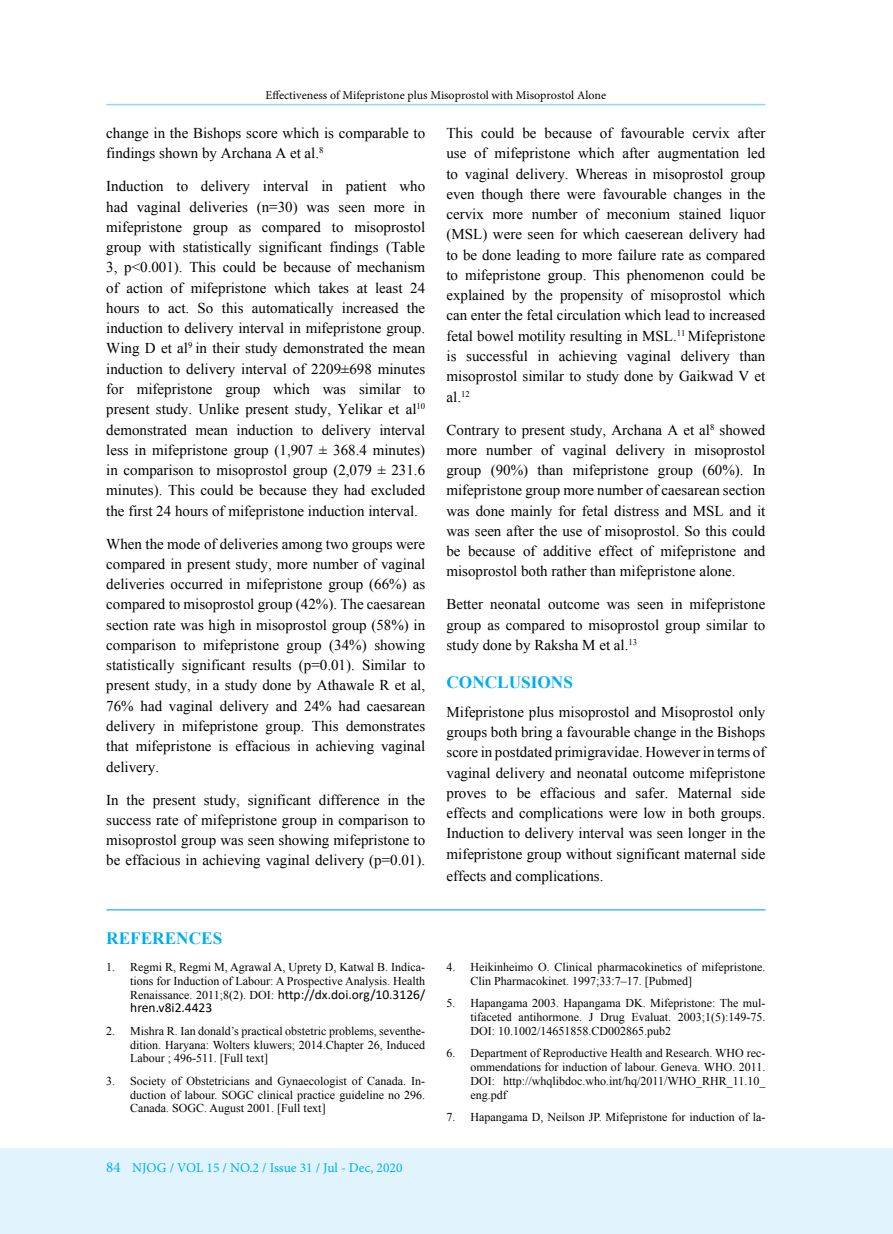
<style>
.page{position:relative;width:893px;height:1234px;background:#fff}
.page>*{position:absolute;margin:0;border:0;box-sizing:border-box;transform-origin:0 0}
.t1{font:700 17.25px "Times New Roman";color:#00aeef}
.t2{font:15px/20.2px "Times New Roman";color:#000;text-align:justify}
.t3{font:15px "Minion Pro";color:#00aeef}
.t4{font:13.5px "Minion Pro";color:#00aeef}
.t5{font:13.5px "Calibri";color:#000}
.t6{font:12px/13.8px "Times New Roman";color:#000;text-align:justify}
.t7{font:12px "Minion Pro";color:#000}
.s1{font-family:"Calibri";font-size:13.5px}
</style>
<div class="page">
<div style="left:0;top:1148px;width:893px;height:85px;background:#e1f4fd"></div>
<hr style="left:106px;top:104px;width:659px;height:1px;background:#8ed8f8">
<hr style="left:106px;top:909px;width:659px;height:1px;background:#00aeef">
<p class="t7" style="left:266px;top:87px;width:342px">Effectiveness of Mifepristone plus Misoprostol with Misoprostol Alone</p>
<p class="t2" style="left:106px;top:123px;width:320px">change in the Bishops score which is comparable to findings shown by Archana A et al.<sup>8</sup></p>
<p class="t2" style="left:106px;top:176px;width:320px">Induction to delivery interval in patient who had vaginal deliveries (n=30) was seen more in mifepristone group as compared to misoprostol group with statistically significant findings (Table 3, p&lt;0.001). This could be because of mechanism of action of mifepristone which takes at least 24 hours to act. So this automatically increased the induction to delivery interval in mifepristone group.<br>Wing D et al<sup>9</sup> in their study demonstrated the mean induction to delivery interval of 2209±698 minutes for mifepristone group which was similar to present study. Unlike present study, Yelikar et al<sup>10 </sup>demonstrated mean induction to delivery interval less in mifepristone group (1,907 ± 368.4 minutes) in comparison to misoprostol group (2,079 ± 231.6 minutes). This could be because they had excluded the first 24 hours of mifepristone induction interval.</p>
<p class="t2" style="left:106px;top:533px;width:320px">When the mode of deliveries among two groups were compared in present study, more number of vaginal deliveries occurred in mifepristone group (66%) as compared to misoprostol group (42%). The caesarean section rate was high in misoprostol group (58%) in comparison to mifepristone group (34%) showing statistically significant results (p=0.01). Similar to present study, in a study done by Athawale R et al, 76% had vaginal delivery and 24% had caesarean delivery in mifepristone group. This demonstrates that mifepristone is effacious in achieving vaginal delivery.</p>
<p class="t2" style="left:106px;top:789px;width:320px">In the present study, significant difference in the success rate of mifepristone group in comparison to misoprostol group was seen showing mifepristone to be effacious in achieving vaginal delivery (p=0.01).</p>
<p class="t1" style="left:106px;top:926px;width:117px">REFERENCES</p>
<p class="t6" style="left:130px;top:959px;width:296px;text-indent:-24px">1. Regmi R, Regmi M, Agrawal A, Uprety D, Katwal B. Indica&shy;tions for Induction of Labour: A Prospective Analysis. Health Renaissance. 2011;8(2). DOI: <span class="s1">http://dx.doi.org/10.3126/</span></p>
<p class="t5" style="left:130px;top:998px;width:83px">hren.v8i2.4423</p>
<p class="t6" style="left:130px;top:1023px;width:296px;text-indent:-24px">2. Mishra R. Ian donald’s practical obstetric problems, seventhe&shy;dition. Haryana: Wolters kluwers; 2014.Chapter 26, Induced Labour ; 496-511. [Full text]</p>
<p class="t6" style="left:130px;top:1073px;width:296px;text-indent:-24px">3. Society of Obstetricians and Gynaecologist of Canada. In&shy;duction of labour. SOGC clinical practice guideline no 296.<br>Canada. SOGC. August 2001. [Full text]</p>
<p class="t3" style="left:106px;top:1156px;width:16px">84</p>
<p class="t4" style="left:132px;top:1158px;width:272px">NJOG / VOL 15 / NO.2 / Issue 31 / Jul - Dec, 2020</p>
<p class="t2" style="left:446px;top:123px;width:320px">This could be because of favourable cervix after use of mifepristone which after augmentation led to vaginal delivery. Whereas in misoprostol group even though there were favourable changes in the cervix more number of meconium stained liquor (MSL) were seen for which caeserean delivery had to be done leading to more failure rate as compared to mifepristone group. This phenomenon could be explained by the propensity of misoprostol which can enter the fetal circulation which lead to increased fetal bowel motility resulting in MSL.<sup>11</sup> Mifepristone is successful in achieving vaginal delivery than misoprostol similar to study done by Gaikwad V et al.<sup>12</sup></p>
<p class="t2" style="left:446px;top:419px;width:320px">Contrary to present study, Archana A et al<sup>8</sup> showed more number of vaginal delivery in misoprostol group (90%) than mifepristone group (60%). In mifepristone group more number of caesarean section was done mainly for fetal distress and MSL and it was seen after the use of misoprostol. So this could be because of additive effect of mifepristone and misoprostol both rather than mifepristone alone.</p>
<p class="t2" style="left:446px;top:594px;width:320px">Better neonatal outcome was seen in mifepristone group as compared to misoprostol group similar to study done by Raksha M et al.<sup>13</sup></p>
<p class="t1" style="left:446px;top:670px;width:128px">CONCLUSIONS</p>
<p class="t2" style="left:446px;top:701px;width:320px">Mifepristone plus misoprostol and Misoprostol only groups both bring a favourable change in the Bishops score in postdated primigravidae. However in terms of vaginal delivery and neonatal outcome mifepristone proves to be effacious and safer. Maternal side effects and complications were low in both groups.<br>Induction to delivery interval was seen longer in the mifepristone group without significant maternal side</p>
<p class="t2" style="left:446px;top:865px;width:159px">effects and complications.</p>
<p class="t6" style="left:470px;top:959px;width:296px;text-indent:-24px">4. Heikinheimo O. Clinical pharmacokinetics of mifepristone.<br>Clin Pharmacokinet. 1997;33:7–17. [Pubmed]</p>
<p class="t6" style="left:470px;top:995px;width:296px;text-indent:-24px">5. Hapangama 2003. Hapangama DK. Mifepristone: The mul&shy;tifaceted antihormone. J Drug Evaluat. 2003;1(5):149-75.<br>DOI: 10.1002/14651858.CD002865.pub2</p>
<p class="t6" style="left:470px;top:1045px;width:296px;text-indent:-24px">6. Department of Reproductive Health and Research. WHO rec&shy;ommendations for induction of labour. Geneva. WHO. 2011.<br>DOI: http://whqlibdoc.who.int/hq/2011/WHO_RHR_11.10_ eng.pdf</p>
<p class="t6" style="left:446px;top:1109px;width:320px">7. Hapangama D, Neilson JP. Mifepristone for induction of la-</p>
</div>
